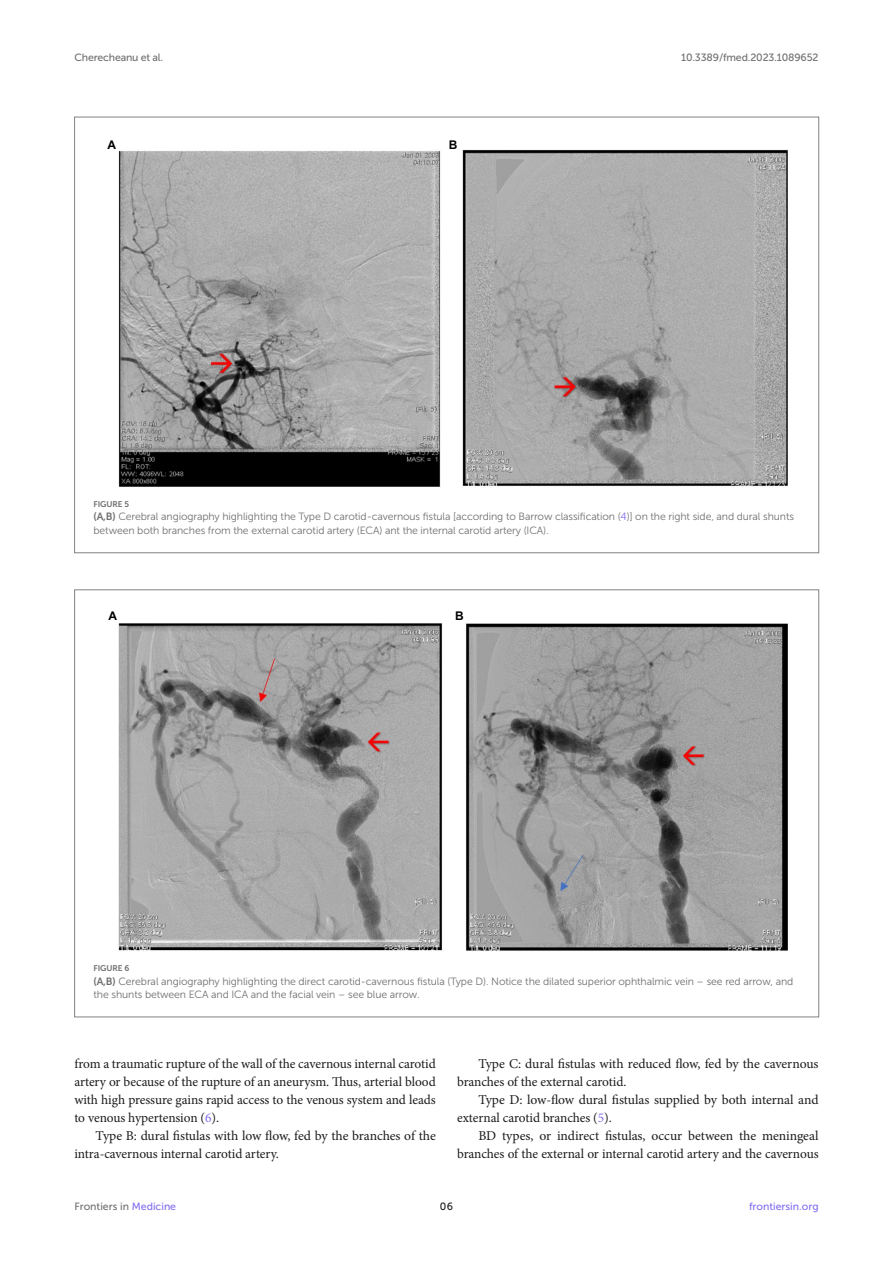
<style>
.page{position:relative;width:893px;height:1263px;background:#fff}
.page>*{position:absolute;margin:0;border:0;box-sizing:border-box;transform-origin:0 0}
.TEXT{font:13.5px/18px "Minion Pro";letter-spacing:-.005em;color:#1b1c1b}
.t1{font:700 12px "Arial";color:#000}
.FIG_LEG{font:10.5px/13.5px "Museo Sans 300";letter-spacing:-.01em;color:#706f70}
.t2{font:10.5px "Museo Sans 500";letter-spacing:-.015em;color:#706f70}
.t3{font:10.5px "Museo Sans 500";color:#856df0}
.t4{font:10.5px "Museo Sans 500";color:#1b1c1b}
.FIG_HD{font:8.25px "Museo Sans 700";letter-spacing:-.01em;color:#706f70}
.s1{font-family:"Museo Sans 700"}
.s2{color:#856df0}
</style>
<div class="page">
<img style="left:118px;top:623px;width:670px;height:328px">
<img style="left:118px;top:149px;width:670px;height:338px">
<p class="t2" style="left:74px;top:51px;width:90px">Cherecheanu et al.</p>
<p class="t2" style="left:681px;top:51px;width:139px">10.3389/fmed.2023.1089652</p>
<p class="t1" style="left:107px;top:136px;width:10px">A</p>
<p class="t1" style="left:449px;top:136px;width:10px">B</p>
<p class="FIG_HD" style="left:94px;top:499px;width:37px">FIGURE 5</p>
<p class="FIG_LEG" style="left:94px;top:510px;width:702px"><span class="s1">(A,B)</span> Cerebral angiography highlighting the Type D carotid-cavernous fistula [according to Barrow classification (<span class="s2">4</span>)] on the right side, and dural shunts between both branches from the external carotid artery (ECA) ant the internal carotid artery (ICA).</p>
<p class="t1" style="left:109px;top:608px;width:10px">A</p>
<p class="t1" style="left:455px;top:608px;width:10px">B</p>
<p class="FIG_HD" style="left:94px;top:963px;width:37px">FIGURE 6</p>
<p class="FIG_LEG" style="left:94px;top:974px;width:701px"><span class="s1">(A,B)</span> Cerebral angiography highlighting the direct carotid-cavernous fistula (Type D). Notice the dilated superior ophthalmic vein – see red arrow, and the shunts between ECA and ICA and the facial vein – see blue arrow.</p>
<p class="TEXT" style="left:74px;top:1055px;width:363px;text-align:justify">from a traumatic rupture of the wall of the cavernous internal carotid artery or because of the rupture of an aneurysm. Thus, arterial blood with high pressure gains rapid access to the venous system and leads to venous hypertension (<span class="s2">6</span>).</p>
<p class="TEXT" style="left:74px;top:1127px;width:363px;text-indent:21px">Type B: dural fistulas with low flow, fed by the branches of the intra-cavernous internal carotid artery.</p>
<p class="TEXT" style="left:457px;top:1055px;width:363px;text-indent:21px">Type C: dural fistulas with reduced flow, fed by the cavernous branches of the external carotid.</p>
<p class="TEXT" style="left:457px;top:1091px;width:363px;text-indent:21px">Type D: low-flow dural fistulas supplied by both internal and external carotid branches (<span class="s2">5</span>).</p>
<p class="TEXT" style="left:457px;top:1127px;width:363px;text-align:right">BD types, or indirect fistulas, occur between the meningeal branches of the external or internal carotid artery and the cavernous</p>
<p class="t2" style="left:74px;top:1200px;width:103px">Frontiers in <span class="s2">Medicine</span></p>
<p class="t4" style="left:440px;top:1200px;width:15px">06</p>
<p class="t3" style="left:749px;top:1200px;width:71px">frontiersin.org</p>
</div>
